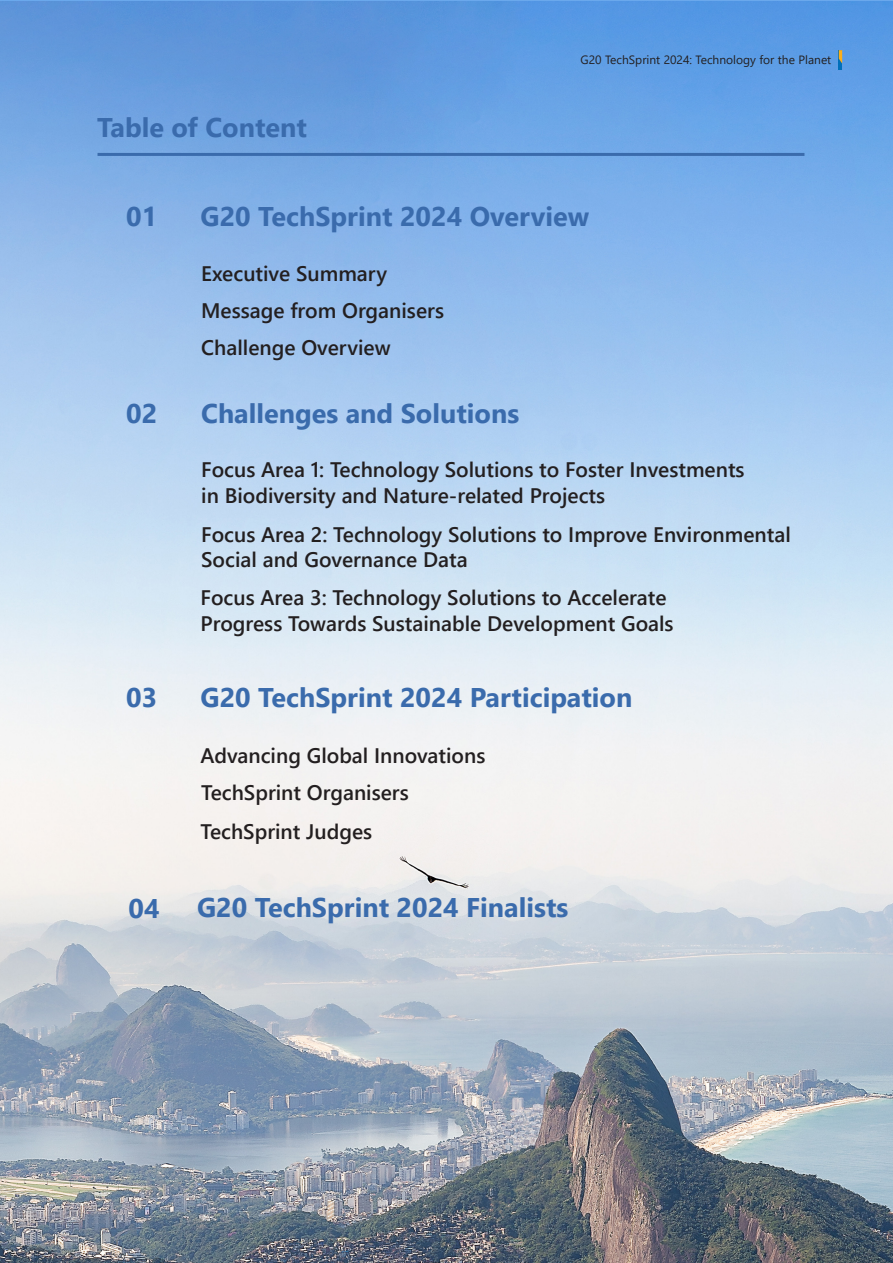
<style>
.page{position:relative;width:893px;height:1263px;background:#fff}
.page>*{position:absolute;margin:0;border:0;box-sizing:border-box;transform-origin:0 0}
.t1{font:700 27px "Segoe UI";color:#3a6bac}
.t2{font:600 21px/25.2px "Segoe UI";color:#231f20}
.Header_-_8_9_Regular{font:12px "Segoe UI";color:#231f20}
</style>
<div class="page">
<img style="left:0;top:2px;width:893px;height:1261px">
<hr style="left:98px;top:153px;width:706px;height:3px;background:#3a6bac">
<hr style="left:839px;top:50px;width:3px;height:20px;background:#006fba">
<svg style="left:839px;top:50px;width:3px;height:13px"></svg>
<p class="t1" style="left:97px;top:102px;width:211px">Table of Content</p>
<p class="Header_-_8_9_Regular" style="left:581px;top:48px;width:252px">G20 TechSprint 2024: Technology for the Planet</p>
<p class="t1" style="left:126px;top:191px;width:33px">01</p>
<p class="t1" style="left:200px;top:191px;width:390px">G20 TechSprint 2024 Overview</p>
<p class="t2" style="left:201px;top:259px;width:188px">Executive Summary</p>
<p class="t2" style="left:201px;top:296px;width:244px">Message from Organisers</p>
<p class="t2" style="left:201px;top:333px;width:191px">Challenge Overview</p>
<p class="t1" style="left:126px;top:388px;width:33px">02</p>
<p class="t1" style="left:201px;top:388px;width:320px">Challenges and Solutions</p>
<p class="t2" style="left:201px;top:456px;width:545px">Focus Area 1: Technology Solutions to Foster Investments in Biodiversity and Nature-related Projects</p>
<p class="t2" style="left:201px;top:520px;width:591px">Focus Area 2: Technology Solutions to Improve Environmental<br>Social and Governance Data</p>
<p class="t2" style="left:200px;top:584px;width:475px">Focus Area 3: Technology Solutions to Accelerate<br>Progress Towards Sustainable Development Goals</p>
<p class="t1" style="left:126px;top:672px;width:33px">03</p>
<p class="t1" style="left:200px;top:672px;width:433px">G20 TechSprint 2024 Participation</p>
<p class="t2" style="left:200px;top:741px;width:286px">Advancing Global Innovations</p>
<p class="t2" style="left:201px;top:778px;width:209px">TechSprint Organisers</p>
<p class="t2" style="left:200px;top:817px;width:173px">TechSprint Judges</p>
<p class="t1" style="left:129px;top:883px;width:33px">04</p>
<p class="t1" style="left:197px;top:882px;width:373px">G20 TechSprint 2024 Finalists</p>
</div>
